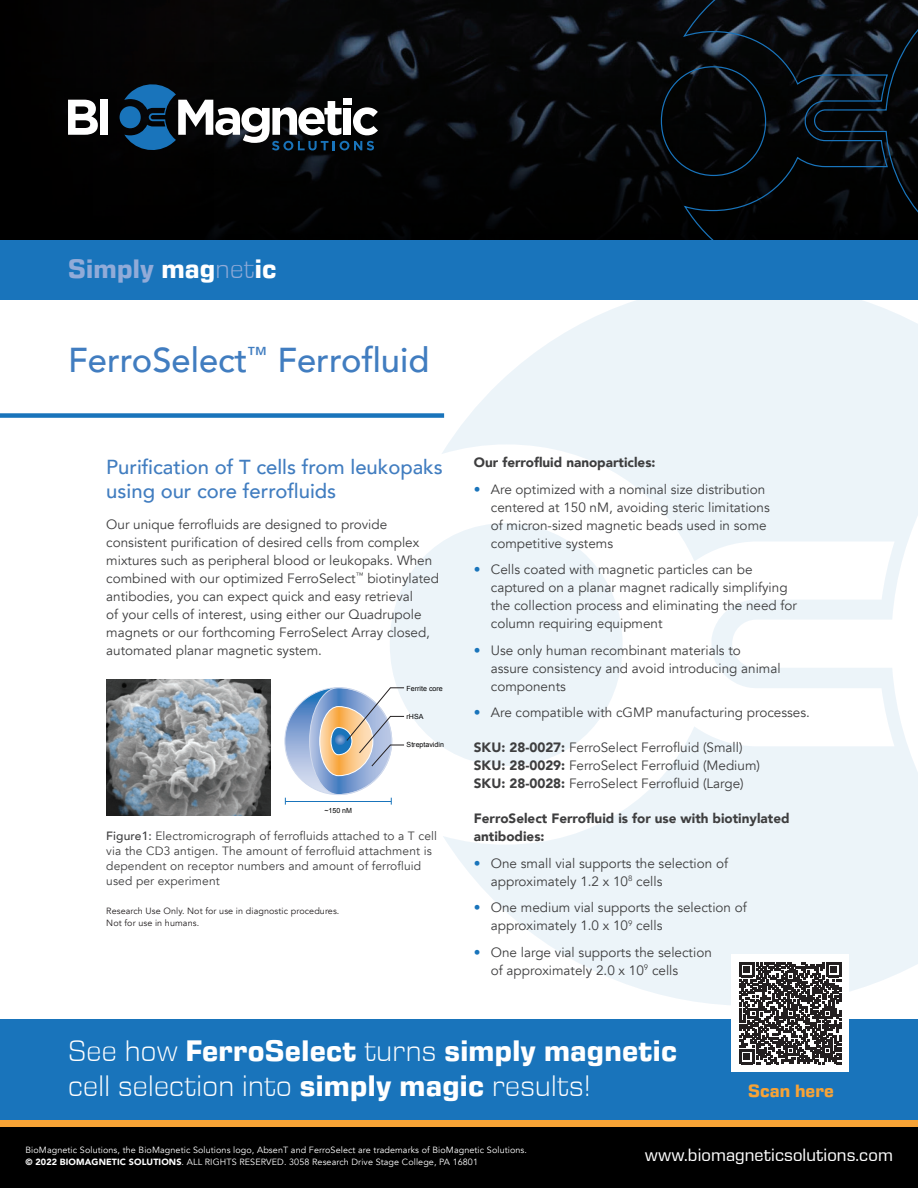
<style>
.page{position:relative;width:918px;height:1188px;background:#fff}
.page>*{position:absolute;margin:0;border:0;box-sizing:border-box;transform-origin:0 0}
.t1{font:500 34.5px "Avenir";color:#417dc0}
.t2{font:300 30px/34.5px "Eurostile Next Pro";letter-spacing:.01em;color:#fff}
.t3{font:700 27px "Eurostile Next Pro";letter-spacing:.01em;color:#91abd8}
.t4{font:500 20.25px/24px "Avenir";color:#417dc0}
.t5{font:18px "Eurostile Next Pro";letter-spacing:.005em;color:#fff}
.t6{font:700 18px "Eurostile Next Pro";letter-spacing:.005em;color:#f7a336}
.t7{font:13.5px/18px "Avenir";color:#3e3e3f}
.t8{font:900 13.5px/18px "Avenir";color:#3e3e3f}
.t9{font:12px/15px "Avenir";letter-spacing:.01em;color:#3e3e3f}
.t10{font:9px/12px "Avenir";letter-spacing:.01em;color:#fff}
.t11{font:9px/12px "Avenir";letter-spacing:.01em;color:#231f20}
.t12{font:7.05px "Arial";color:#000001}
.s1{color:#fff}
.s2{font-weight:300}
.s3{font-weight:500}
.s4{color:#1974bb}
.s5{font-weight:900}
.s6{font-weight:700}
</style>
<div class="page">
<svg style="left:441px;top:299px;width:477px;height:706px;fill:#ecf4f9"></svg>
<svg style="left:390px;top:523px;width:233px;height:243px;fill:#ecf4f9"></svg>
<img style="left:214px;top:0;width:468px;height:62px">
<div style="left:0;top:62px;width:918px;height:214px;background:#000"></div>
<div style="left:0;top:0;width:214px;height:276px;background:#000"></div>
<div style="left:0;top:413px;width:444px;height:5px;background:#1974bb"></div>
<div style="left:0;top:240px;width:918px;height:59px;background:#1974bb"></div>
<svg style="left:682px;top:0;width:236px;height:305px"></svg>
<svg style="left:660px;top:66px;width:107px;height:111px"></svg>
<svg style="left:68px;top:100px;width:30px;height:35px"></svg>
<div style="left:101px;top:100px;width:7px;height:35px;background:#fff"></div>
<svg style="left:120px;top:84px;width:258px;height:67px"></svg>
<div style="left:0;top:1019px;width:918px;height:144px;background:#1974bb"></div>
<div style="left:0;top:1123px;width:918px;height:65px;background:#000"></div>
<div style="left:0;top:1121px;width:918px;height:6px;background:#f7a336"></div>
<div style="left:731px;top:954px;width:118px;height:118px;background:#fff"></div>
<svg style="left:740px;top:963px;width:101px;height:101px"></svg>
<img style="left:106px;top:679px;width:165px;height:137px">
<svg style="left:285px;top:688px;width:107px;height:107px"></svg>
<hr style="left:285px;top:801px;width:106px;height:1px;background:#1974bb">
<svg style="left:309px;top:687px;width:96px;height:118px"></svg>
<p class="t3" style="left:68px;top:253px;width:210px">Simply <span class="s1">mag</span><span class="s2">net</span><span class="s1">ic</span></p>
<p class="t1" style="left:68px;top:330px;width:363px">FerroSelect<sup>™</sup> Ferrofluid</p>
<p class="t4" style="left:106px;top:454px;width:338px">Purification of T cells from leukopaks using our core ferrofluids</p>
<p class="t7" style="left:106px;top:516px;width:334px">Our unique ferrofluids are designed to provide consistent purification of desired cells from complex mixtures such as peripheral blood or leukopaks. When combined with our optimized FerroSelect<sup>™</sup> biotinylated antibodies, you can expect quick and easy retrieval<br>of your cells of interest, using either our Quadrupole magnets or our forthcoming FerroSelect Array closed, automated planar magnetic system.</p>
<p class="t12" style="left:324px;top:806px;width:29px">~150 nM</p>
<p class="t12" style="left:407px;top:684px;width:38px">Ferrite core</p>
<p class="t12" style="left:407px;top:712px;width:18px">rHSA</p>
<p class="t12" style="left:407px;top:740px;width:39px">Streptavidin</p>
<p class="t9" style="left:106px;top:829px;width:332px"><span class="s3">Figure1:</span> Electromicrograph of ferrofluids attached to a T cell via the CD3 antigen. The amount of ferrofluid attachment is dependent on receptor numbers and amount of ferrofluid used per experiment</p>
<p class="t11" style="left:106px;top:905px;width:235px">Research Use Only. Not for use in diagnostic procedures.<br>Not for use in humans.</p>
<p class="t8" style="left:474px;top:453px;width:183px">Our ferrofluid nanoparticles:</p>
<p class="t7" style="left:491px;top:481px;width:280px;text-indent:-17px"><span class="s4">•</span> Are optimized with a nominal size distribution centered at 150 nM, avoiding steric limitations of micron-sized magnetic beads used in some competitive systems</p>
<p class="t7" style="left:491px;top:561px;width:308px;text-indent:-17px"><span class="s4">•</span> Cells coated with magnetic particles can be captured on a planar magnet radically simplifying the collection process and eliminating the need for column requiring equipment</p>
<p class="t7" style="left:491px;top:642px;width:291px;text-indent:-17px"><span class="s4">•</span> Use only human recombinant materials to assure consistency and avoid introducing animal components</p>
<p class="t7" style="left:474px;top:704px;width:338px"><span class="s4">•</span> Are compatible with cGMP manufacturing processes.</p>
<p class="t7" style="left:474px;top:739px;width:288px"><span class="s5">SKU: 28-0027:</span> FerroSelect Ferrofluid (Small)<br><span class="s5">SKU: 28-0029:</span> FerroSelect Ferrofluid (Medium)<br><span class="s5">SKU: 28-0028:</span> FerroSelect Ferrofluid (Large)</p>
<p class="t8" style="left:474px;top:809px;width:317px">FerroSelect Ferrofluid is for use with biotinylated antibodies:</p>
<p class="t7" style="left:491px;top:855px;width:239px;text-indent:-17px"><span class="s4">•</span> One small vial supports the selection of approximately 1.2 x 10<sup>8</sup> cells</p>
<p class="t7" style="left:491px;top:899px;width:258px;text-indent:-17px"><span class="s4">•</span> One medium vial supports the selection of approximately 1.0 x 10<sup>9</sup> cells</p>
<p class="t7" style="left:491px;top:944px;width:222px;text-indent:-17px"><span class="s4">•</span> One large vial supports the selection of approximately 2.0 x 10<sup>9</sup> cells</p>
<p class="t2" style="left:68px;top:1034px;width:611px">See how <span class="s6">FerroSelect</span> turns <span class="s6">simply magnetic </span>cell selection into <span class="s6">simply magic</span> results!</p>
<p class="t6" style="left:748px;top:1081px;width:87px">Scan here</p>
<p class="t10" style="left:26px;top:1144px;width:503px">BioMagnetic Solutions, the BioMagnetic Solutions logo, AbsenT and FerroSelect are trademarks of BioMagnetic Solutions. <span class="s5">© 2022 BIOMAGNETIC SOLUTIONS</span>. ALL RIGHTS RESERVED. 3058 Research Drive Stage College, PA 16801</p>
<p class="t5" style="left:645px;top:1146px;width:250px">www.biomagneticsolutions.com</p>
</div>
